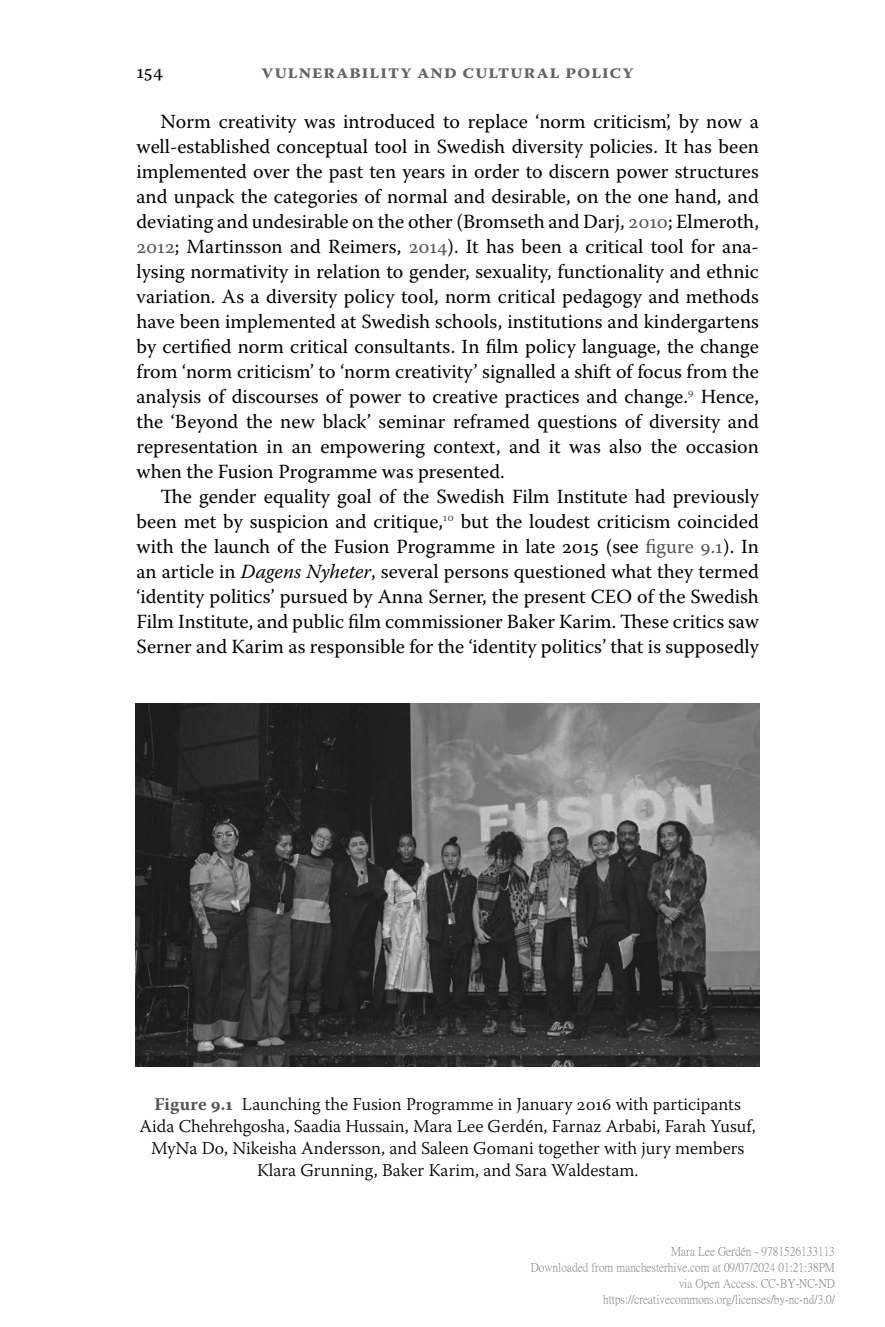
<style>
.page{position:relative;width:885px;height:1327px;background:#fff}
.page>*{position:absolute;margin:0;border:0;box-sizing:border-box;transform-origin:0 0}
.t1{font:20px/25px "Warnock Pro";color:#000;text-align:justify}
.t2{font:700 20px "Warnock Pro";letter-spacing:.025em;color:#646464}
.t3{font:300 18px/22px "Warnock Pro";color:#000;text-align:center}
.t4{font:12px/16px "P Ming Li U";color:rgb(0 0 0/.5);text-align:right}
.s1{color:#535353}
.s2{font-style:italic}
.s3{font-weight:700;color:#535353}
.s4{font-weight:400}
</style>
<div class="page">
<img style="left:136px;top:704px;width:623px;height:362px">
<p class="t1" style="left:136px;top:58px;width:28px">154</p>
<p class="t2" style="left:261px;top:59px;width:373px">Vulnerability and cultural policy</p>
<p class="t1" style="left:136px;top:108px;width:624px;text-indent:24px">Norm creativity was introduced to replace ‘norm criticism’, by now a well-established conceptual tool in Swedish diversity policies. It has been implemented over the past ten years in order to discern power structures and unpack the categories of normal and desirable, on the one hand, and deviating and undesirable on the other (Bromseth and Darj, <span class="s1">2010</span>; Elmeroth, <span class="s1">2012</span>; Martinsson and Reimers, <span class="s1">2014</span>). It has been a critical tool for ana&shy;lysing normativity in relation to gender, sexuality, functionality and ethnic variation. As a diversity policy tool, norm critical pedagogy and methods have been implemented at Swedish schools, institutions and kindergartens by certified norm critical consultants. In film policy language, the change from ‘norm criticism’ to ‘norm creativity’ signalled a shift of focus from the analysis of discourses of power to creative practices and change.<sup>9</sup> Hence, the ‘Beyond the new black’ seminar reframed questions of diversity and representation in an empowering context, and it was also the occasion when the Fusion Programme was presented.</p>
<p class="t1" style="left:136px;top:483px;width:624px;text-indent:24px">The gender equality goal of the Swedish Film Institute had previously been met by suspicion and critique,<sup>10</sup> but the loudest criticism coincided with the launch of the Fusion Programme in late 2015 (see <span class="s1">figure 9.1</span>). In an article in <span class="s2">Dagens Nyheter</span>, several persons questioned what they termed ‘identity politics’ pursued by Anna Serner, the present CEO of the Swedish Film Institute, and public film commissioner Baker Karim. These critics saw Serner and Karim as responsible for the ‘identity politics’ that is supposedly</p>
<p class="t3" style="left:140px;top:1093px;width:617px"><span class="s3">Figure 9.1</span> Launching the Fusion Programme in January 2016 with participants Aida Chehrehgosha, Saadia Hussain, Mara Lee Gerd<span class="s4">é</span>n, Farnaz Arbabi, Farah Yusuf, MyNa Do, Nikeisha Andersson, and Saleen Gomani together with jury members Klara Grunning, Baker Karim, and Sara Waldestam.</p>
<p class="t4" style="left:530px;top:1243px;width:306px">Mara Lee Gerdén - 9781526133113<br>Downloaded from manchesterhive.com at 09/07/2024 01:21:38PM via Open Access. CC-BY-NC-ND https://creativecommons.org/licenses/by-nc-nd/3.0/</p>
</div>
